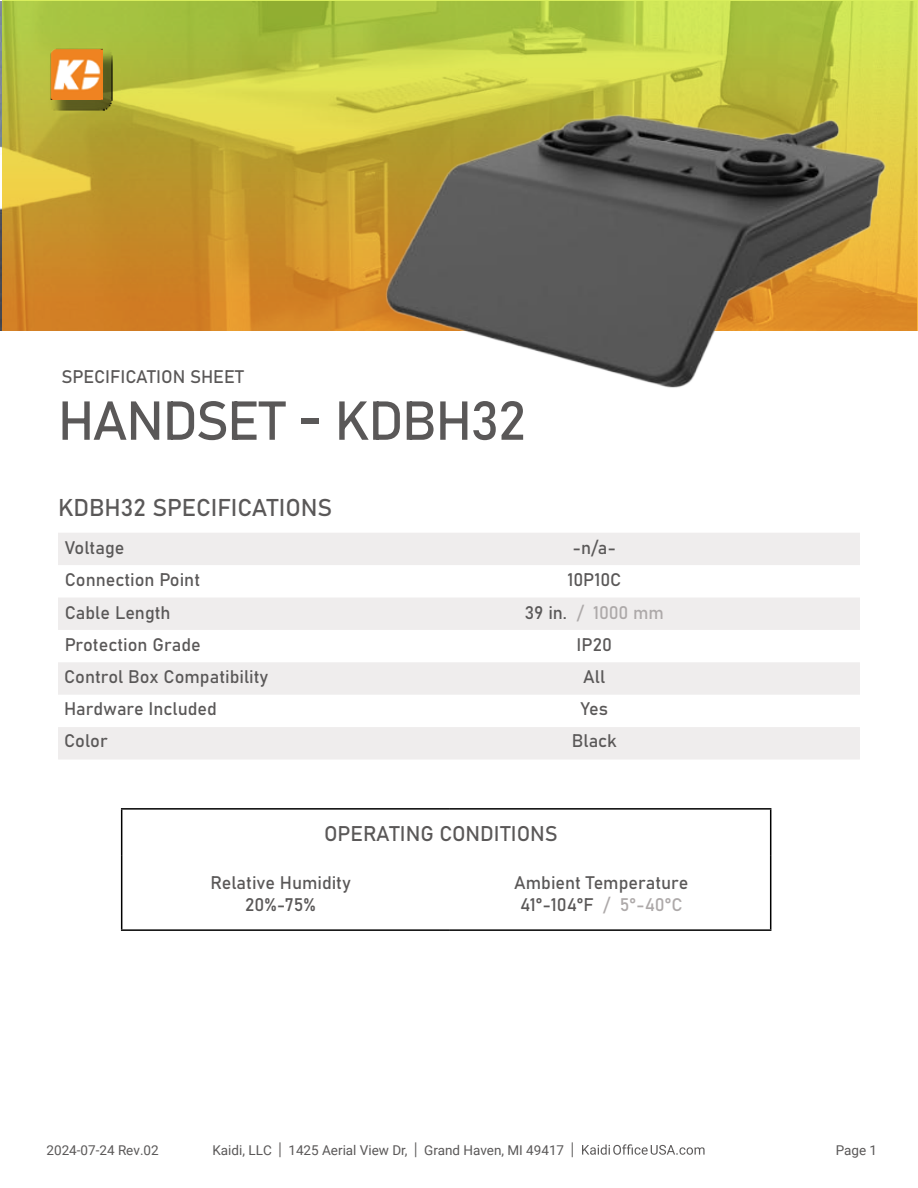
<style>
.page{position:relative;width:918px;height:1188px;background:#fff}
.page>*{position:absolute;margin:0;border:0;box-sizing:border-box;transform-origin:0 0}
.t1{font:54px "Bahnschrift";letter-spacing:-.025em;color:#5a5858}
.t2{font:24px "Bahnschrift";color:#5a5858}
.t3{font:21px "Bahnschrift";color:#5a5858}
.t4{font:18px/21.6px "Bahnschrift";color:#5a5858;text-align:center}
.t5{font:18px "Bahnschrift";color:#ada9a9}
.t6{font:13.5px "Roboto";color:#5a5858}
.s1{color:#5a5858}
.s2{color:#ada9a9}
.s3{font-size:17.55px}
</style>
<div class="page">
<svg style="left:582px;top:1144px;width:123px;height:11px"></svg>
<svg style="left:2px;top:0;width:916px;height:330px;background:#c3ae38"></svg>
<img style="left:40px;top:39px;width:77px;height:73px">
<img style="left:50px;top:48px;width:52px;height:52px">
<img style="left:368px;top:39px;width:523px;height:349px">
<svg style="left:58px;top:533px;width:802px;height:226px;fill:#efeded"></svg>
<hr style="left:121px;top:808px;width:329px;height:2px;background:#000">
<hr style="left:121px;top:810px;width:1px;height:46px;background:#000">
<hr style="left:450px;top:808px;width:321px;height:2px;background:#000">
<hr style="left:770px;top:810px;width:1px;height:46px;background:#000">
<hr style="left:121px;top:856px;width:1px;height:73px;background:#000">
<hr style="left:770px;top:856px;width:1px;height:73px;background:#000">
<hr style="left:121px;top:929px;width:329px;height:2px;background:#000">
<hr style="left:450px;top:929px;width:321px;height:2px;background:#000">
<p class="t4" style="left:62px;top:364px;width:184px">SPECIFICATION SHEET</p>
<h1 class="t1" style="left:58px;top:380px;width:470px">HANDSET - KDBH32</h1>
<h2 class="t2" style="left:58px;top:489px;width:276px">KDBH32 SPECIFICATIONS</h2>
<p class="t4" style="left:65px;top:535px;width:61px">Voltage</p>
<p class="t4" style="left:572px;top:535px;width:45px">-n/a-</p>
<p class="t4" style="left:65px;top:568px;width:137px">Connection Point</p>
<p class="t4" style="left:567px;top:568px;width:55px">10P10C</p>
<p class="t4" style="left:65px;top:600px;width:107px">Cable Length</p>
<p class="t5" style="left:525px;top:599px;width:141px"><span class="s1">39 in.</span> / 1000 mm</p>
<p class="t4" style="left:65px;top:633px;width:137px">Protection Grade</p>
<p class="t4" style="left:577px;top:633px;width:37px">IP20</p>
<p class="t4" style="left:64px;top:664px;width:206px">Control Box Compatibility</p>
<p class="t4" style="left:583px;top:664px;width:24px">All</p>
<p class="t4" style="left:64px;top:697px;width:154px">Hardware Included</p>
<p class="t4" style="left:581px;top:697px;width:29px">Yes</p>
<p class="t4" style="left:64px;top:729px;width:45px">Color</p>
<p class="t4" style="left:572px;top:729px;width:46px">Black</p>
<p class="t3" style="left:324px;top:817px;width:235px">OPERATING CONDITIONS</p>
<p class="t4" style="left:210px;top:871px;width:142px">Relative Humidity<br>20%-75%</p>
<p class="t4" style="left:514px;top:871px;width:176px">Ambient Temperature<br>41°-104°F <span class="s2">/ 5°-40°C</span></p>
<p class="t6" style="left:47px;top:1140px;width:114px">2024-07-24 Rev.02</p>
<p class="t6" style="left:213px;top:1140px;width:363px">Kaidi, LLC <span class="s3">|</span> 1425 Aerial View Dr, <span class="s3">|</span> Grand Haven, MI 49417 <span class="s3">|</span></p>
<p class="t6" style="left:836px;top:1140px;width:43px">Page 1</p>
</div>
